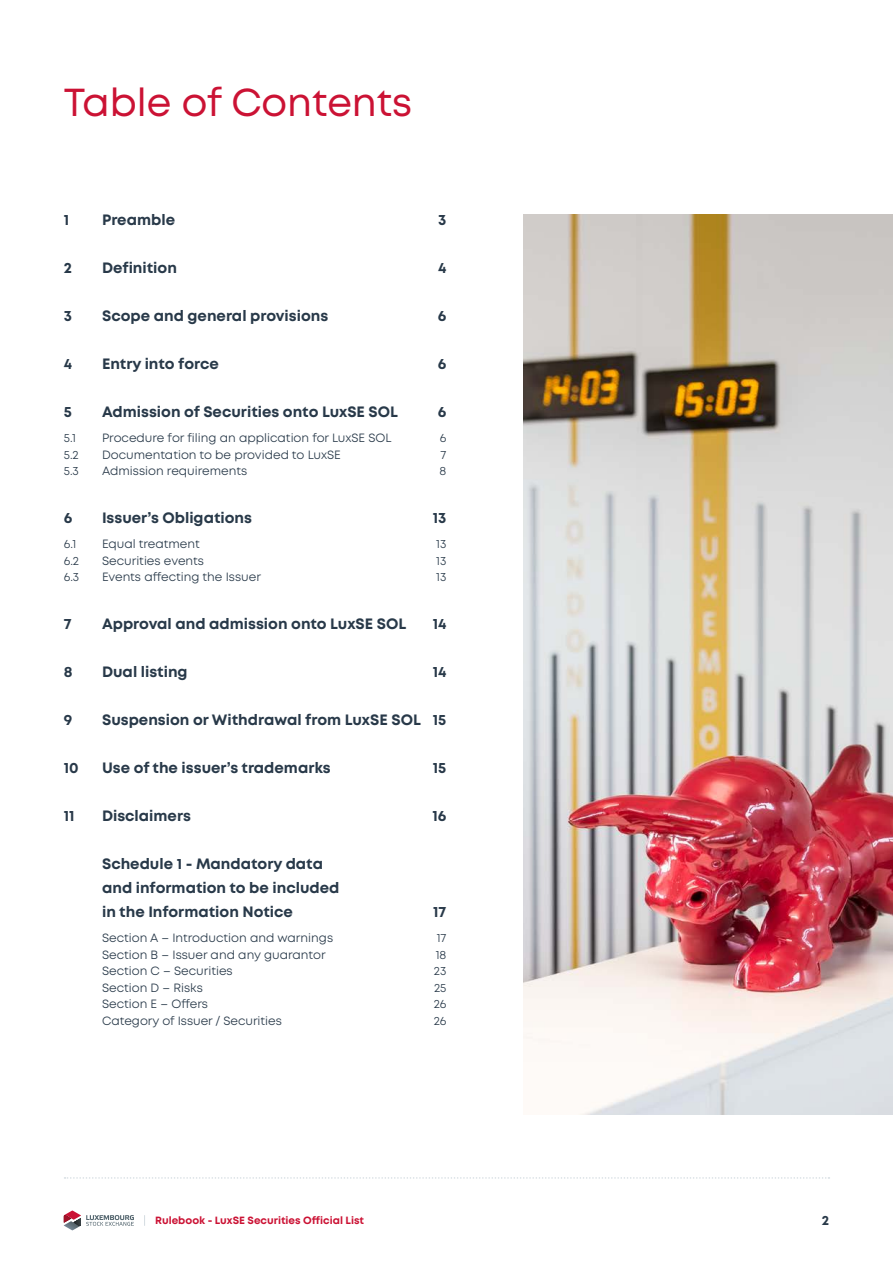
<style>
.page{position:relative;width:893px;height:1263px;background:#fff}
.page>*{position:absolute;margin:0;border:0;box-sizing:border-box;transform-origin:0 0}
.t1{font:39px "Mont";color:#cb1234}
.t2{font:700 15px/24px "Mont";color:#283949}
.t3{font:700 13.5px "Mont";color:#283949}
.t4{font:12px "Mont";color:#283949}
.t5{font:700 10.5px "Mont";color:#cb1234}
</style>
<div class="page">
<img style="left:523px;top:215px;width:370px;height:899px">
<svg style="left:65px;top:1177px;width:764px;height:2px"></svg>
<svg style="left:64px;top:1210px;width:70px;height:20px"></svg>
<h1 class="t1" style="left:64px;top:77px;width:350px">Table of Contents</h1>
<p class="t2" style="left:64px;top:208px;width:7px">1</p>
<p class="t2" style="left:102px;top:208px;width:75px">Preamble</p>
<p class="t2" style="left:438px;top:208px;width:10px">3</p>
<p class="t2" style="left:64px;top:256px;width:10px">2</p>
<p class="t2" style="left:102px;top:256px;width:76px">Definition</p>
<p class="t2" style="left:438px;top:256px;width:10px">4</p>
<p class="t2" style="left:64px;top:304px;width:10px">3</p>
<p class="t2" style="left:102px;top:304px;width:228px">Scope and general provisions</p>
<p class="t2" style="left:438px;top:304px;width:10px">6</p>
<p class="t2" style="left:64px;top:352px;width:10px">4</p>
<p class="t2" style="left:102px;top:352px;width:118px">Entry into force</p>
<p class="t2" style="left:438px;top:352px;width:10px">6</p>
<p class="t2" style="left:64px;top:400px;width:10px">5</p>
<p class="t2" style="left:102px;top:400px;width:298px">Admission of Securities onto LuxSE SOL</p>
<p class="t2" style="left:438px;top:400px;width:10px">6</p>
<p class="t4" style="left:64px;top:430px;width:14px">5.1</p>
<p class="t4" style="left:102px;top:430px;width:291px">Procedure for filing an application for LuxSE SOL</p>
<p class="t4" style="left:440px;top:430px;width:8px">6</p>
<p class="t4" style="left:64px;top:447px;width:17px">5.2</p>
<p class="t4" style="left:102px;top:447px;width:240px">Documentation to be provided to LuxSE</p>
<p class="t4" style="left:441px;top:447px;width:7px">7</p>
<p class="t4" style="left:64px;top:463px;width:17px">5.3</p>
<p class="t4" style="left:102px;top:463px;width:147px">Admission requirements</p>
<p class="t4" style="left:440px;top:463px;width:8px">8</p>
<p class="t2" style="left:64px;top:506px;width:10px">6</p>
<p class="t2" style="left:102px;top:506px;width:152px">Issuer’s Obligations</p>
<p class="t2" style="left:433px;top:506px;width:15px">13</p>
<p class="t4" style="left:64px;top:536px;width:14px">6.1</p>
<p class="t4" style="left:102px;top:536px;width:99px">Equal treatment</p>
<p class="t4" style="left:436px;top:536px;width:12px">13</p>
<p class="t4" style="left:64px;top:553px;width:17px">6.2</p>
<p class="t4" style="left:102px;top:553px;width:103px">Securities events</p>
<p class="t4" style="left:436px;top:553px;width:12px">13</p>
<p class="t4" style="left:64px;top:569px;width:17px">6.3</p>
<p class="t4" style="left:102px;top:569px;width:160px">Events affecting the Issuer</p>
<p class="t4" style="left:436px;top:569px;width:12px">13</p>
<p class="t2" style="left:64px;top:612px;width:9px">7</p>
<p class="t2" style="left:102px;top:612px;width:306px">Approval and admission onto LuxSE SOL</p>
<p class="t2" style="left:433px;top:612px;width:15px">14</p>
<p class="t2" style="left:64px;top:660px;width:10px">8</p>
<p class="t2" style="left:102px;top:660px;width:87px">Dual listing</p>
<p class="t2" style="left:433px;top:660px;width:15px">14</p>
<p class="t2" style="left:64px;top:708px;width:10px">9</p>
<p class="t2" style="left:102px;top:708px;width:346px">Suspension or Withdrawal from LuxSE SOL 15</p>
<p class="t2" style="left:64px;top:756px;width:16px">10</p>
<p class="t2" style="left:102px;top:756px;width:230px">Use of the issuer’s trademarks</p>
<p class="t2" style="left:433px;top:756px;width:15px">15</p>
<p class="t2" style="left:64px;top:804px;width:12px">11</p>
<p class="t2" style="left:102px;top:804px;width:90px">Disclaimers</p>
<p class="t2" style="left:432px;top:804px;width:15px">16</p>
<p class="t2" style="left:102px;top:852px;width:239px">Schedule 1 - Mandatory data and information to be included in the Information Notice</p>
<p class="t2" style="left:433px;top:900px;width:15px">17</p>
<p class="t4" style="left:102px;top:930px;width:233px">Section A – Introduction and warnings</p>
<p class="t4" style="left:437px;top:930px;width:11px">17</p>
<p class="t4" style="left:102px;top:947px;width:225px">Section B – Issuer and any guarantor</p>
<p class="t4" style="left:436px;top:947px;width:12px">18</p>
<p class="t4" style="left:102px;top:963px;width:132px">Section C – Securities</p>
<p class="t4" style="left:434px;top:963px;width:14px">23</p>
<p class="t4" style="left:102px;top:980px;width:102px">Section D – Risks</p>
<p class="t4" style="left:434px;top:980px;width:14px">25</p>
<p class="t4" style="left:102px;top:996px;width:108px">Section E – Offers</p>
<p class="t4" style="left:434px;top:996px;width:14px">26</p>
<p class="t4" style="left:102px;top:1013px;width:181px">Category of Issuer / Securities</p>
<p class="t4" style="left:434px;top:1013px;width:14px">26</p>
<p class="t5" style="left:155px;top:1213px;width:210px">Rulebook - LuxSE Securities Official List</p>
<p class="t3" style="left:822px;top:1212px;width:9px">2</p>
</div>
